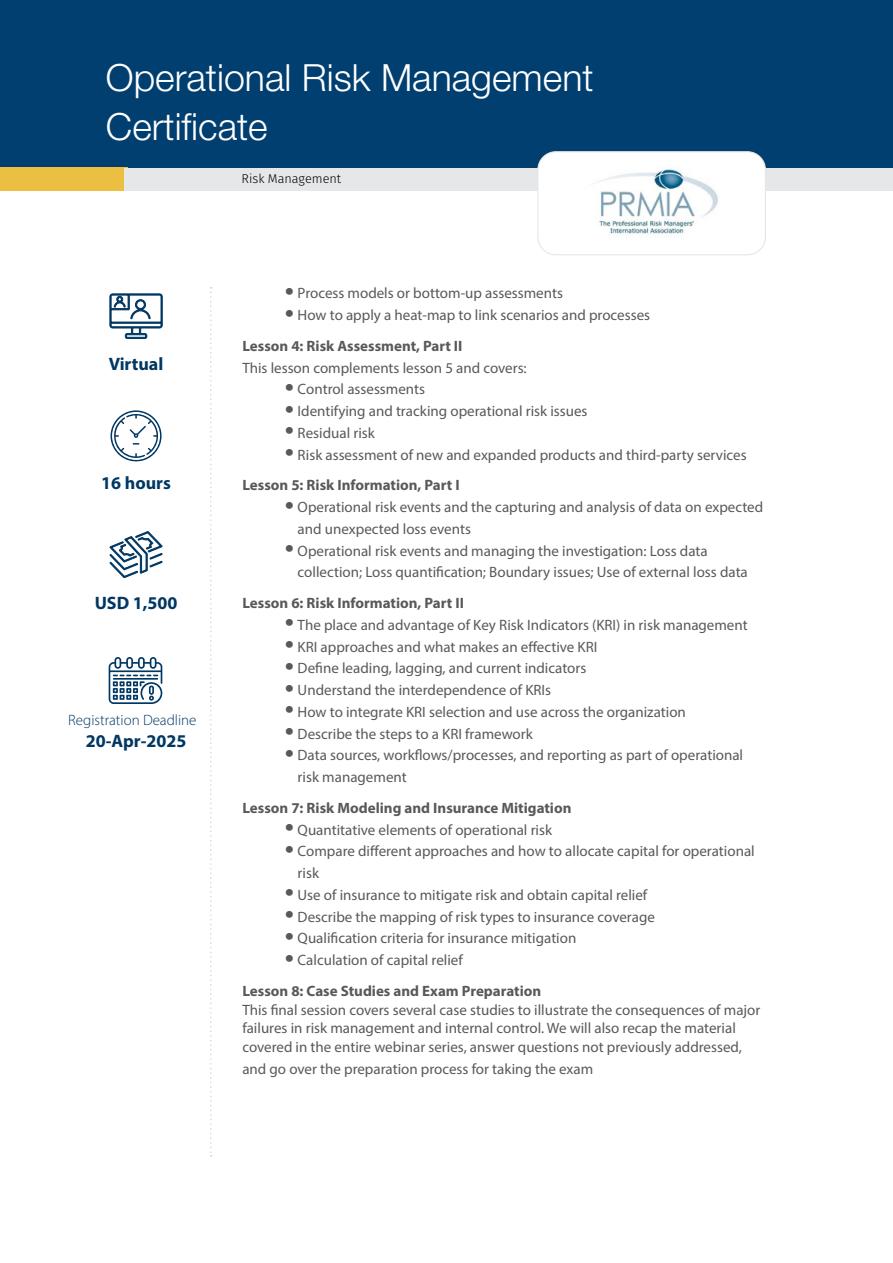
<style>
.page{position:relative;width:893px;height:1263px;background:#fff}
.page>*{position:absolute;margin:0;border:0;box-sizing:border-box;transform-origin:0 0}
.t1{font:300 37.5px/49.5px "Helvetica Neue LT Std";color:#fff}
.t2{font:700 18px "Myriad Pro";color:#003763}
.t3{font:15px/21.8px "Myriad Pro";color:#58595b}
.t4{font:700 15px/30.8px "Myriad Pro";color:#58595b}
.t5{font:300 15px "Myriad Pro";color:#003763}
.t6{font:300 12.75px "Fira Sans";color:#000}
.s1{font-size:33px}
.s2{font-weight:700}
.s3{font-weight:400;font-size:33px}
.s4{font-weight:400}
</style>
<div class="page">
<div style="left:0;top:0;width:893px;height:168px;background:#003f70"></div>
<div style="left:0;top:168px;width:128px;height:23px;background:#ebc042"></div>
<div style="left:124px;top:168px;width:769px;height:22px;background:#e6e7e8"></div>
<svg style="left:210px;top:287px;width:2px;height:870px"></svg>
<svg style="left:109px;top:531px;width:54px;height:47px"></svg>
<svg style="left:111px;top:410px;width:51px;height:52px"></svg>
<svg style="left:109px;top:293px;width:54px;height:46px"></svg>
<svg style="left:109px;top:657px;width:53px;height:47px"></svg>
<div style="left:538px;top:152px;width:227px;height:103px;background:#fff;border-radius:18px"></div>
<img style="left:599px;top:169px;width:120px;height:66px">
<div style="left:537px;top:151px;width:229px;height:104px;border:1px solid #e6e7e8;border-radius:18px"></div>
<h1 class="t1" style="left:106px;top:52px;width:489px">Operational Risk Management<br>Certificate</h1>
<p class="t2" style="left:109px;top:353px;width:56px">Virtual</p>
<p class="t2" style="left:101px;top:472px;width:71px">16 hours</p>
<p class="t2" style="left:95px;top:591px;width:84px">USD 1,500</p>
<p class="t5" style="left:68px;top:711px;width:130px">Registration Deadline</p>
<p class="t2" style="left:86px;top:729px;width:102px">20-Apr-2025</p>
<p class="t6" style="left:242px;top:169px;width:101px">Risk Management</p>
<p class="t3" style="left:285px;top:282px;width:280px"><span class="s1">•</span> Process models or bottom-up assessments</p>
<p class="t3" style="left:242px;top:299px;width:409px;line-height:30.8px;text-indent:43px"><span class="s1">•</span> How to apply a heat-map to link scenarios and processes<br><span class="s2">Lesson 4: Risk Assessment, Part II</span></p>
<p class="t3" style="left:242px;top:356px;width:286px">This lesson complements lesson 5 and covers:</p>
<p class="t3" style="left:285px;top:378px;width:142px"><span class="s1">•</span> Control assessments</p>
<p class="t3" style="left:285px;top:400px;width:304px"><span class="s1">•</span> Identifying and tracking operational risk issues</p>
<p class="t3" style="left:285px;top:422px;width:91px"><span class="s1">•</span> Residual risk</p>
<p class="t3" style="left:242px;top:439px;width:506px;line-height:30.8px;text-indent:43px"><span class="s1">•</span> Risk assessment of new and expanded products and third-party services<br><span class="s2">Lesson 5: Risk Information, Part I</span></p>
<p class="t3" style="left:298px;top:496px;width:467px;text-indent:-13px"><span class="s1">•</span> Operational risk events and the capturing and analysis of data on expected and unexpected loss events</p>
<p class="t3" style="left:298px;top:539px;width:452px;text-indent:-13px"><span class="s1">•</span> Operational risk events and managing the investigation: Loss data collection; Loss quantification; Boundary issues; Use of external loss data</p>
<p class="t4" style="left:242px;top:587px;width:223px">Lesson 6: Risk Information, Part II</p>
<p class="t3" style="left:285px;top:614px;width:464px"><span class="s1">•</span> The place and advantage of Key Risk Indicators (KRI) in risk management</p>
<p class="t3" style="left:285px;top:635px;width:314px"><span class="s1">•</span> KRI approaches and what makes an effective KRI</p>
<p class="t3" style="left:285px;top:657px;width:303px"><span class="s1">•</span> Define leading, lagging, and current indicators</p>
<p class="t3" style="left:285px;top:679px;width:268px"><span class="s1">•</span> Understand the interdependence of KRIs</p>
<p class="t3" style="left:285px;top:701px;width:402px"><span class="s1">•</span> How to integrate KRI selection and use across the organization</p>
<p class="t3" style="left:285px;top:722px;width:249px"><span class="s1">•</span> Describe the steps to a KRI framework</p>
<p class="t3" style="left:298px;top:744px;width:447px;text-indent:-13px"><span class="s1">•</span> Data sources, workflows/processes, and reporting as part of operational risk management</p>
<p class="t4" style="left:242px;top:792px;width:331px">Lesson 7: Risk Modeling and Insurance Mitigation</p>
<p class="t3" style="left:285px;top:818px;width:269px"><span class="s1">•</span> Quantitative elements of operational risk</p>
<p class="t3" style="left:298px;top:840px;width:459px;text-indent:-13px"><span class="s1">•</span> Compare different approaches and how to allocate capital for operational risk</p>
<p class="t3" style="left:285px;top:884px;width:364px"><span class="s1">•</span> Use of insurance to mitigate risk and obtain capital relief</p>
<p class="t3" style="left:285px;top:905px;width:371px"><span class="s1">•</span> Describe the mapping of risk types to insurance coverage</p>
<p class="t3" style="left:285px;top:927px;width:293px"><span class="s1">•</span> Qualification criteria for insurance mitigation</p>
<p class="t4" style="left:242px;top:944px;width:300px;text-indent:43px"><span class="s3">•</span> <span class="s4">Calculation of capital relief<br></span>Lesson 8: Case Studies and Exam Preparation</p>
<p class="t3" style="left:242px;top:1000px;width:519px;line-height:18.8px">This final session covers several case studies to illustrate the consequences of major failures in risk management and internal control. We will also recap the material covered in the entire webinar series, answer questions not previously addressed,</p>
<p class="t3" style="left:242px;top:1058px;width:352px">and go over the preparation process for taking the exam</p>
</div>
